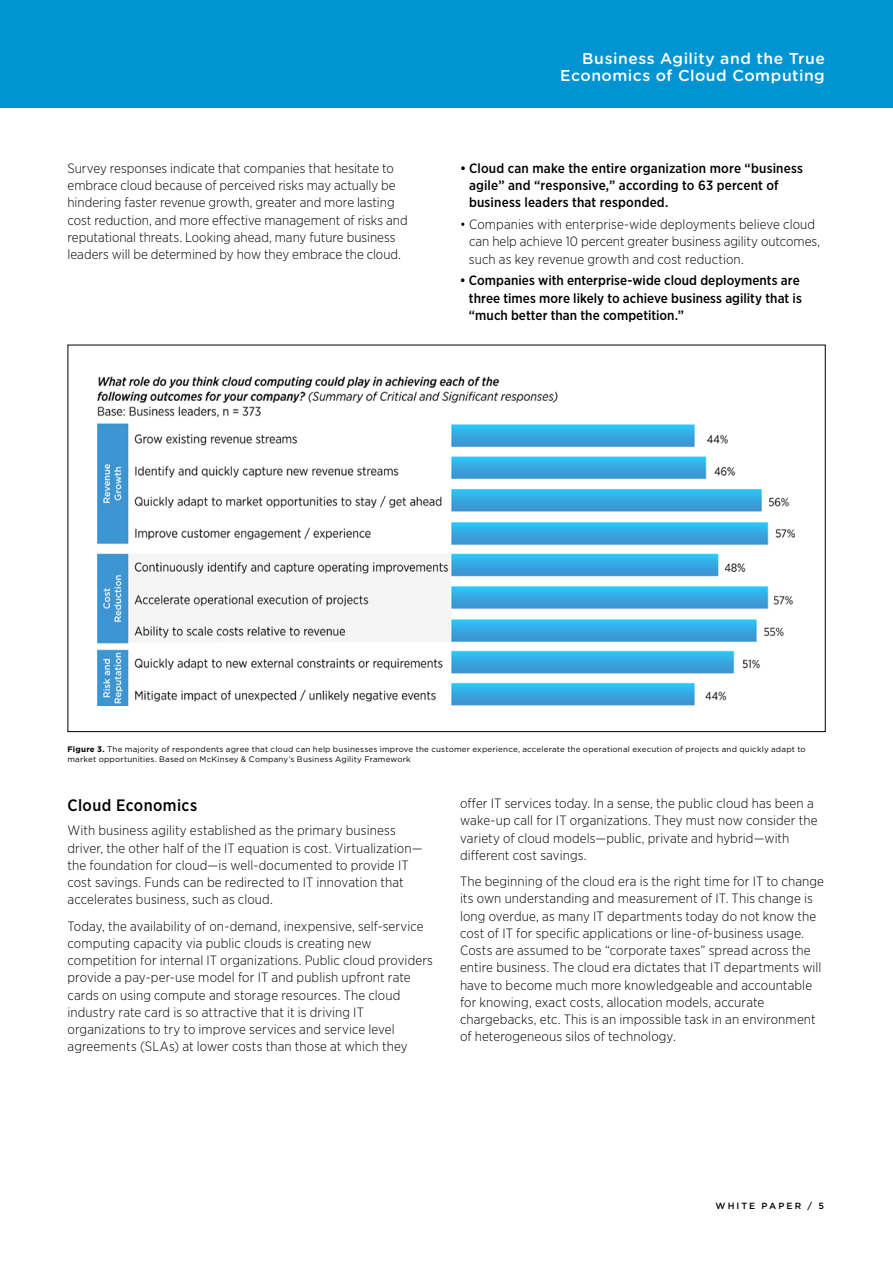
<style>
.page{position:relative;width:893px;height:1263px;background:#fff}
.page>*{position:absolute;margin:0;border:0;box-sizing:border-box;transform-origin:0 0}
.t1{font:500 16.5px "Gotham Narrow";letter-spacing:.025em;color:#000}
.t2{font:500 15.75px/17.2px "Gotham Rounded";letter-spacing:.03em;color:#fff;text-align:right}
.t3{font:300 13.5px/17.2px "Gotham Narrow";letter-spacing:.005em;color:#000}
.t4{font:500 13.5px/17.2px "Gotham Narrow";letter-spacing:.005em;color:#000}
.t5{font:500 9px "Gotham";letter-spacing:.23em;color:#000}
.t6{font:7.95px/10.2px "Gotham";letter-spacing:.025em;color:#000}
.s1{font-weight:700}
</style>
<div class="page">
<div style="left:0;top:0;width:893px;height:108px;background:#0194d3"></div>
<img style="left:98px;top:376px;width:697px;height:330px">
<p class="t3" style="left:68px;top:159px;width:342px">Survey responses indicate that companies that hesitate to embrace cloud because of perceived risks may actually be hindering faster revenue growth, greater and more lasting cost reduction, and more effective management of risks and reputational threats. Looking ahead, many future business leaders will be determined by how they embrace the cloud.</p>
<p class="t2" style="left:560px;top:49px;width:266px">Business Agility and the True<br>Economics of Cloud Computing</p>
<p class="t4" style="left:469px;top:159px;width:336px;text-indent:-9px">• Cloud can make the entire organization more “business agile” and “responsive,” according to 63 percent of business leaders that responded.</p>
<p class="t3" style="left:469px;top:215px;width:353px;text-indent:-9px">• Companies with enterprise-wide deployments believe cloud can help achieve 10 percent greater business agility outcomes, such as key revenue growth and cost reduction.</p>
<p class="t4" style="left:469px;top:272px;width:334px;text-indent:-9px">• Companies with enterprise-wide cloud deployments are three times more likely to achieve business agility that is “much better than the competition.”</p>
<p class="t6" style="left:68px;top:744px;width:740px"><span class="s1">Figure 3.</span> The majority of respondents agree that cloud can help businesses improve the customer experience, accelerate the operational execution of projects and quickly adapt to market opportunities. Based on McKinsey &amp; Company’s Business Agility Framework</p>
<p class="t1" style="left:68px;top:794px;width:131px">Cloud Economics</p>
<p class="t3" style="left:68px;top:822px;width:357px">With business agility established as the primary business driver, the other half of the IT equation is cost. Virtualization— the foundation for cloud—is well-documented to provide IT cost savings. Funds can be redirected to IT innovation that accelerates business, such as cloud.</p>
<p class="t3" style="left:68px;top:917px;width:367px">Today, the availability of on-demand, inexpensive, self-service computing capacity via public clouds is creating new competition for internal IT organizations. Public cloud providers provide a pay-per-use model for IT and publish upfront rate cards on using compute and storage resources. The cloud industry rate card is so attractive that it is driving IT organizations to try to improve services and service level agreements (SLAs) at lower costs than those at which they</p>
<p class="t3" style="left:460px;top:794px;width:359px">offer IT services today. In a sense, the public cloud has been a wake-up call for IT organizations. They must now consider the variety of cloud models—public, private and hybrid—with different cost savings.</p>
<p class="t3" style="left:460px;top:872px;width:366px">The beginning of the cloud era is the right time for IT to change its own understanding and measurement of IT. This change is long overdue, as many IT departments today do not know the cost of IT for specific applications or line-of-business usage.<br>Costs are assumed to be “corporate taxes” spread across the entire business. The cloud era dictates that IT departments will have to become much more knowledgeable and accountable for knowing, exact costs, allocation models, accurate chargebacks, etc. This is an impossible task in an environment of heterogeneous silos of technology.</p>
<p class="t5" style="left:716px;top:1200px;width:110px">WHI TE PAPE R / 5</p>
</div>
